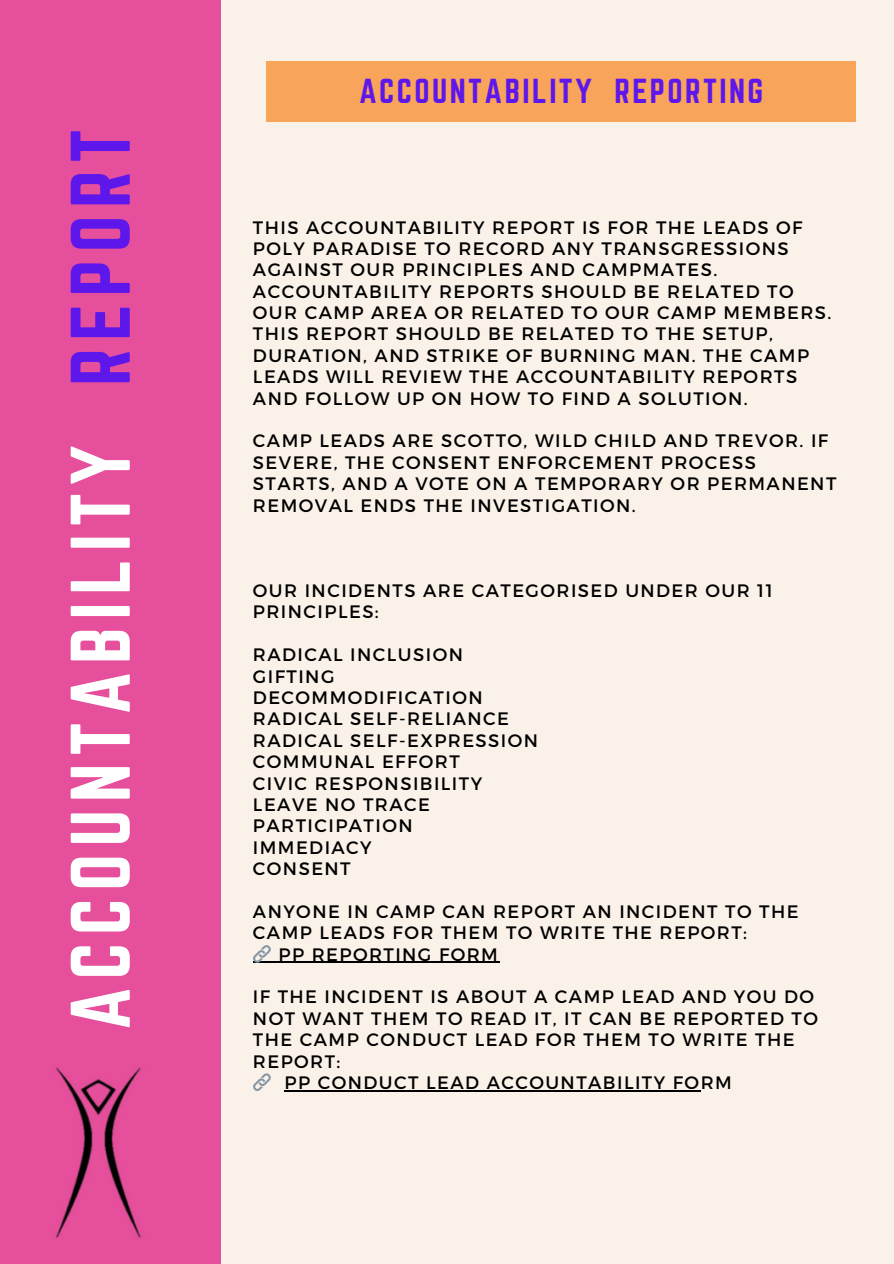
<style>
.page{position:relative;width:894px;height:1264px;background:#fff}
.page>*{position:absolute;margin:0;border:0;box-sizing:border-box;transform-origin:0 0}
.t1{font:73.8px "Norwester";letter-spacing:.1em;color:#fff}
.t2{font:30.3px "Norwester";letter-spacing:.08em;color:#5e17eb}
.t3{font:18px/21.3px "Montserrat";letter-spacing:.08em;color:#000}
.s1{color:#5e17eb}
</style>
<div class="page">
<div style="left:0;top:0;width:893px;height:1263px;background:#faf2e9"></div>
<div style="left:0;top:0;width:221px;height:1263px;background:#e64f9c"></div>
<div style="left:266px;top:61px;width:589px;height:61px;background:#f8a45b"></div>
<hr style="left:253px;top:961px;width:246px;height:1px;background:#000">
<hr style="left:284px;top:1090px;width:388px;height:1px;background:#000">
<svg style="left:672px;top:1090px;width:28px;height:1px"></svg>
<img style="left:55px;top:1067px;width:86px;height:171px">
<p class="t1" style="left:56px;top:1030px;width:902px;rotate:-90deg">ACCOUNTABILITY <span class="s1">REPORT</span></p>
<p class="t2" style="left:359px;top:72px;width:405px">ACCOUNTABILITY REPORTING</p>
<p class="t3" style="left:253px;top:215px;width:580px">THIS ACCOUNTABILITY REPORT IS FOR THE LEADS OF POLY PARADISE TO RECORD ANY TRANSGRESSIONS AGAINST OUR PRINCIPLES AND CAMPMATES.<br>ACCOUNTABILITY REPORTS SHOULD BE RELATED TO OUR CAMP AREA OR RELATED TO OUR CAMP MEMBERS.<br>THIS REPORT SHOULD BE RELATED TO THE SETUP, DURATION, AND STRIKE OF BURNING MAN. THE CAMP LEADS WILL REVIEW THE ACCOUNTABILITY REPORTS AND FOLLOW UP ON HOW TO FIND A SOLUTION.</p>
<h1 class="t3" style="left:253px;top:429px;width:585px">CAMP LEADS ARE SCOTTO, WILD CHILD AND TREVOR. IF SEVERE, THE CONSENT ENFORCEMENT PROCESS STARTS, AND A VOTE ON A TEMPORARY OR PERMANENT REMOVAL ENDS THE INVESTIGATION.</h1>
<p class="t3" style="left:253px;top:579px;width:521px">OUR INCIDENTS ARE CATEGORISED UNDER OUR 11<br>PRINCIPLES:</p>
<p class="t3" style="left:253px;top:643px;width:211px">RADICAL INCLUSION</p>
<h2 class="t3" style="left:253px;top:664px;width:83px">GIFTING</h2>
<p class="t3" style="left:253px;top:686px;width:231px">DECOMMODIFICATION</p>
<p class="t3" style="left:253px;top:707px;width:257px">RADICAL SELF-RELIANCE</p>
<p class="t3" style="left:253px;top:728px;width:286px">RADICAL SELF-EXPRESSION</p>
<p class="t3" style="left:253px;top:750px;width:208px">COMMUNAL EFFORT</p>
<p class="t3" style="left:253px;top:771px;width:231px">CIVIC RESPONSIBILITY</p>
<p class="t3" style="left:253px;top:793px;width:178px">LEAVE NO TRACE</p>
<p class="t3" style="left:253px;top:814px;width:161px">PARTICIPATION</p>
<p class="t3" style="left:253px;top:835px;width:120px">IMMEDIACY</p>
<p class="t3" style="left:253px;top:857px;width:99px">CONSENT</p>
<p class="t3" style="left:253px;top:899px;width:547px">ANYONE IN CAMP CAN REPORT AN INCIDENT TO THE<br>CAMP LEADS FOR THEM TO WRITE THE REPORT:</p>
<p class="t3" style="left:278px;top:942px;width:221px">PP REPORTING FORM</p>
<p class="t3" style="left:253px;top:985px;width:566px">IF THE INCIDENT IS ABOUT A CAMP LEAD AND YOU DO NOT WANT THEM TO READ IT, IT CAN BE REPORTED TO THE CAMP CONDUCT LEAD FOR THEM TO WRITE THE REPORT:</p>
<p class="t3" style="left:284px;top:1070px;width:448px">PP CONDUCT LEAD ACCOUNTABILITY FORM</p>
</div>
